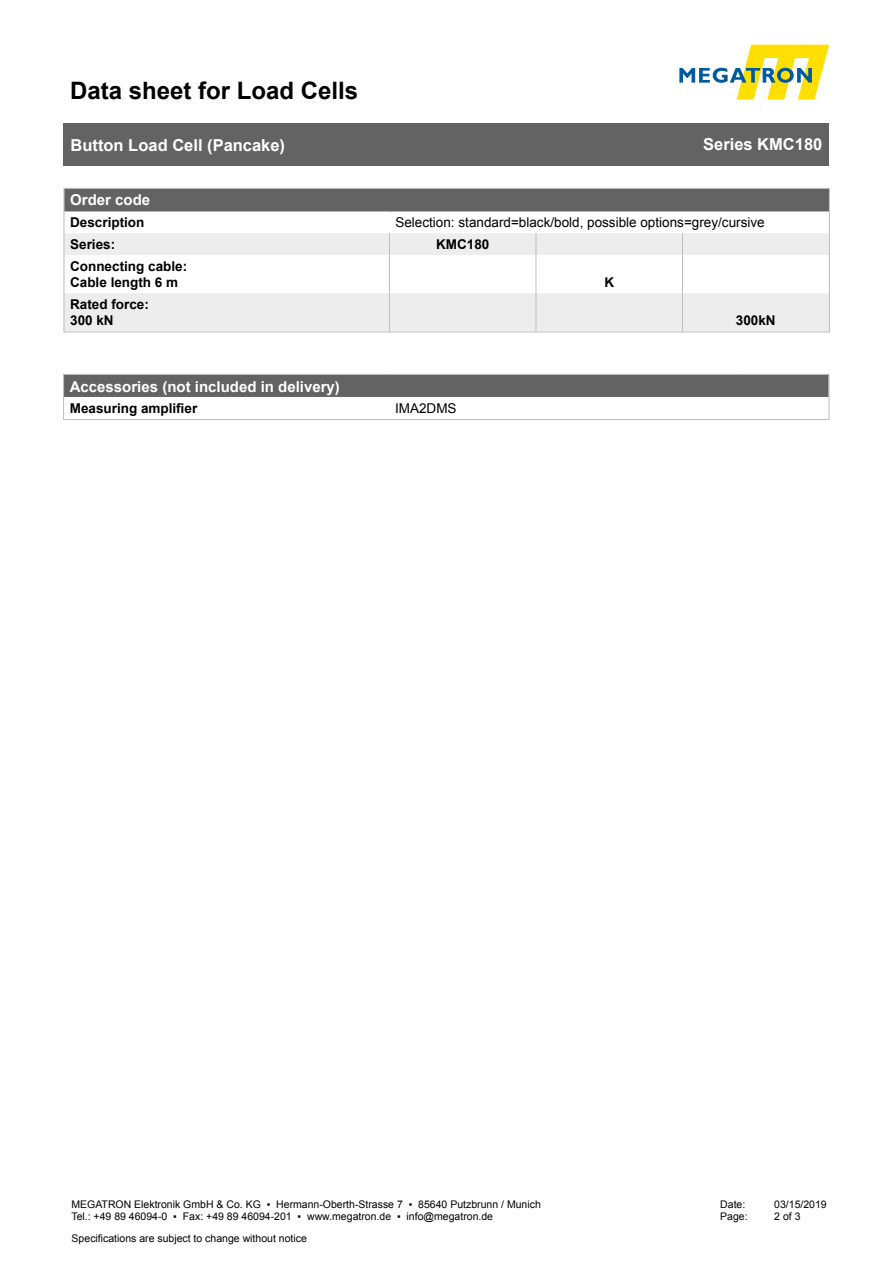
<style>
.page{position:relative;width:893px;height:1263px;background:#fff}
.page>*{position:absolute;margin:0;border:0;box-sizing:border-box;transform-origin:0 0}
.t1{font:700 24px "Arial";color:#000}
.t2{font:700 16.5px "Arial";color:#fff}
.t3{font:700 15px "Arial";color:#fff}
.t4{font:700 13.5px "Arial";color:#000}
.t5{font:13.5px "Arial";color:#000}
.t6{font:10.5px/12.6px "Arial";color:#000}
</style>
<div class="page">
<svg style="left:679px;top:45px;width:150px;height:55px"></svg>
<div style="left:64px;top:123px;width:765px;height:43px;background:#646363"></div>
<div style="left:65px;top:376px;width:762px;height:21px;background:#646363"></div>
<div style="left:63px;top:374px;width:766px;height:46px;border:1px solid #bcbcbc"></div>
<svg style="left:66px;top:233px;width:762px;height:97px;fill:#ededed"></svg>
<div style="left:66px;top:190px;width:762px;height:21px;background:#646363"></div>
<svg style="left:389px;top:233px;width:1px;height:22px"></svg>
<svg style="left:536px;top:233px;width:1px;height:22px"></svg>
<svg style="left:682px;top:233px;width:1px;height:22px"></svg>
<hr style="left:389px;top:255px;width:1px;height:38px;background:#bcbcbc">
<hr style="left:536px;top:255px;width:1px;height:38px;background:#bcbcbc">
<hr style="left:682px;top:255px;width:1px;height:38px;background:#bcbcbc">
<hr style="left:389px;top:293px;width:1px;height:38px;background:#bcbcbc">
<hr style="left:536px;top:293px;width:1px;height:38px;background:#bcbcbc">
<hr style="left:682px;top:293px;width:1px;height:38px;background:#bcbcbc">
<div style="left:64px;top:188px;width:766px;height:144px;border:1px solid #bcbcbc"></div>
<h1 class="t1" style="left:70px;top:74px;width:290px">Data sheet for Load Cells</h1>
<h2 class="t2" style="left:71px;top:134px;width:216px">Button Load Cell (Pancake)</h2>
<h2 class="t2" style="left:703px;top:133px;width:121px">Series KMC180</h2>
<p class="t3" style="left:70px;top:190px;width:82px">Order code</p>
<p class="t4" style="left:70px;top:214px;width:76px">Description</p>
<p class="t5" style="left:395px;top:214px;width:371px">Selection: standard=black/bold, possible options=grey/cursive</p>
<p class="t4" style="left:70px;top:235px;width:47px">Series:</p>
<p class="t4" style="left:436px;top:235px;width:55px">KMC180</p>
<p class="t4" style="left:70px;top:257px;width:119px">Connecting cable:</p>
<p class="t4" style="left:70px;top:273px;width:110px">Cable length 6 m</p>
<p class="t4" style="left:604px;top:273px;width:11px">K</p>
<p class="t4" style="left:70px;top:295px;width:80px">Rated force:</p>
<p class="t4" style="left:70px;top:311px;width:45px">300 kN</p>
<p class="t4" style="left:736px;top:311px;width:41px">300kN</p>
<p class="t3" style="left:70px;top:376px;width:272px">Accessories (not included in delivery)</p>
<p class="t4" style="left:70px;top:400px;width:129px">Measuring amplifier</p>
<p class="t5" style="left:395px;top:400px;width:63px">IMA2DMS</p>
<p class="t6" style="left:71px;top:1198px;width:471px">MEGATRON Elektronik GmbH &amp; Co. KG ▪ Hermann-Oberth-Strasse 7 ▪ 85640 Putzbrunn / Munich<br>Tel.: +49 89 46094-0 ▪ Fax: +49 89 46094-201 ▪ www.megatron.de ▪ info@megatron.de</p>
<p class="t6" style="left:720px;top:1198px;width:27px">Date:</p>
<p class="t6" style="left:774px;top:1198px;width:54px">03/15/2019</p>
<p class="t6" style="left:720px;top:1210px;width:29px">Page:</p>
<p class="t6" style="left:774px;top:1210px;width:28px">2 of 3</p>
<p class="t6" style="left:72px;top:1232px;width:237px">Specifications are subject to change without notice</p>
</div>
